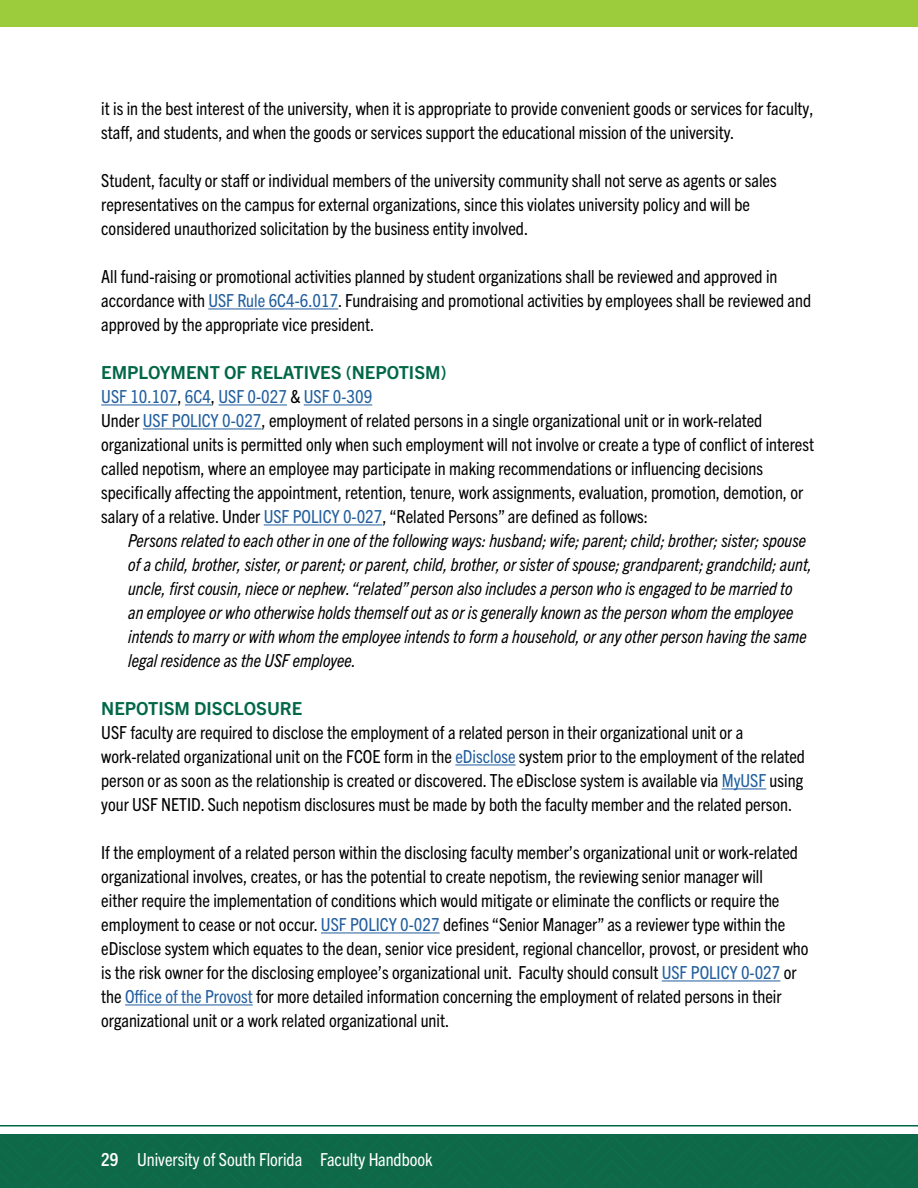
<style>
.page{position:relative;width:918px;height:1188px;background:#fff}
.page>*{position:absolute;margin:0;border:0;box-sizing:border-box;transform-origin:0 0}
.t1{font:condensed 18px/24px "Trade Gothic Next LT Pro";color:#000}
.t2{font:italic condensed 18px/24px "Trade Gothic Next LT Pro";color:#000}
.t3{font:condensed 18px "Trade Gothic Next LT Pro";color:#fff}
.t4{font:700 18px "Trade Gothic Next LT Pro";color:#006747}
.s1{color:#215e9e}
.s2{font-weight:700;font-stretch:normal;color:#006747}
.s3{font-weight:700}
</style>
<div class="page">
<hr style="left:0;top:1125px;width:918px;height:1px;background:#006747">
<div style="left:0;top:1134px;width:918px;height:54px;background:#0f6949"></div>
<div style="left:0;top:0;width:918px;height:27px;background:#9ccb3b"></div>
<hr style="left:208px;top:309px;width:130px;height:1px;background:#215e9e">
<hr style="left:101px;top:405px;width:76px;height:1px;background:#215e9e">
<svg style="left:185px;top:405px;width:26px;height:1px"></svg>
<hr style="left:219px;top:405px;width:68px;height:1px;background:#215e9e">
<hr style="left:304px;top:405px;width:68px;height:1px;background:#215e9e">
<hr style="left:143px;top:429px;width:119px;height:1px;background:#215e9e">
<hr style="left:264px;top:525px;width:118px;height:1px;background:#215e9e">
<hr style="left:455px;top:765px;width:61px;height:1px;background:#215e9e">
<hr style="left:722px;top:789px;width:44px;height:1px;background:#215e9e">
<hr style="left:321px;top:933px;width:119px;height:1px;background:#215e9e">
<hr style="left:662px;top:981px;width:118px;height:1px;background:#215e9e">
<hr style="left:125px;top:1005px;width:128px;height:1px;background:#215e9e">
<p class="t1" style="left:101px;top:96px;width:714px">it is in the best interest of the university, when it is appropriate to provide convenient goods or services for faculty, staff, and students, and when the goods or services support the educational mission of the university.</p>
<p class="t1" style="left:101px;top:168px;width:677px">Student, faculty or staff or individual members of the university community shall not serve as agents or sales representatives on the campus for external organizations, since this violates university policy and will be considered unauthorized solicitation by the business entity involved.</p>
<p class="t1" style="left:101px;top:263px;width:711px">All fund-raising or promotional activities planned by student organizations shall be reviewed and approved in accordance with <span class="s1">USF Rule 6C4-6.017</span>. Fundraising and promotional activities by employees shall be reviewed and approved by the appropriate vice president.</p>
<p class="t1" style="left:101px;top:359px;width:714px"><span class="s2">EMPLOYMENT OF RELATIVES (NEPOTISM)<br></span><span class="s1">USF 10.107</span>, <span class="s1">6C4</span>, <span class="s1">USF 0-027</span> &amp; <span class="s1">USF 0-309<br></span>Under <span class="s1">USF POLICY 0-027</span>, employment of related persons in a single organizational unit or in work-related organizational units is permitted only when such employment will not involve or create a type of conflict of interest called nepotism, where an employee may participate in making recommendations or influencing decisions specifically affecting the appointment, retention, tenure, work assignments, evaluation, promotion, demotion, or salary of a relative. Under <span class="s1">USF POLICY 0-027</span>, “Related Persons” are defined as follows:</p>
<p class="t2" style="left:128px;top:527px;width:685px">Persons related to each other in one of the following ways: husband; wife; parent; child; brother; sister; spouse of a child, brother, sister, or parent; or parent, child, brother, or sister of spouse; grandparent; grandchild; aunt, uncle, first cousin, niece or nephew. “related” person also includes a person who is engaged to be married to an employee or who otherwise holds themself out as or is generally known as the person whom the employee intends to marry or with whom the employee intends to form a household, or any other person having the same legal residence as the USF employee.</p>
<p class="t4" style="left:101px;top:696px;width:203px">NEPOTISM DISCLOSURE</p>
<p class="t1" style="left:101px;top:719px;width:705px">USF faculty are required to disclose the employment of a related person in their organizational unit or a work-related organizational unit on the FCOE form in the <span class="s1">eDisclose</span> system prior to the employment of the related person or as soon as the relationship is created or discovered. The eDisclose system is available via <span class="s1">MyUSF</span> using your USF NETID. Such nepotism disclosures must be made by both the faculty member and the related person.</p>
<p class="t1" style="left:101px;top:839px;width:709px">If the employment of a related person within the disclosing faculty member’s organizational unit or work-related organizational involves, creates, or has the potential to create nepotism, the reviewing senior manager will<br>either require the implementation of conditions which would mitigate or eliminate the conflicts or require the employment to cease or not occur. <span class="s1">USF POLICY 0-027</span> defines “Senior Manager” as a reviewer type within the eDisclose system which equates to the dean, senior vice president, regional chancellor, provost, or president who is the risk owner for the disclosing employee’s organizational unit. Faculty should consult <span class="s1">USF POLICY 0-027</span> or the <span class="s1">Office of the Provost</span> for more detailed information concerning the employment of related persons in their organizational unit or a work related organizational unit.</p>
<p class="t3" style="left:101px;top:1147px;width:333px"><span class="s3">29</span> University of South Florida Faculty Handbook</p>
</div>
